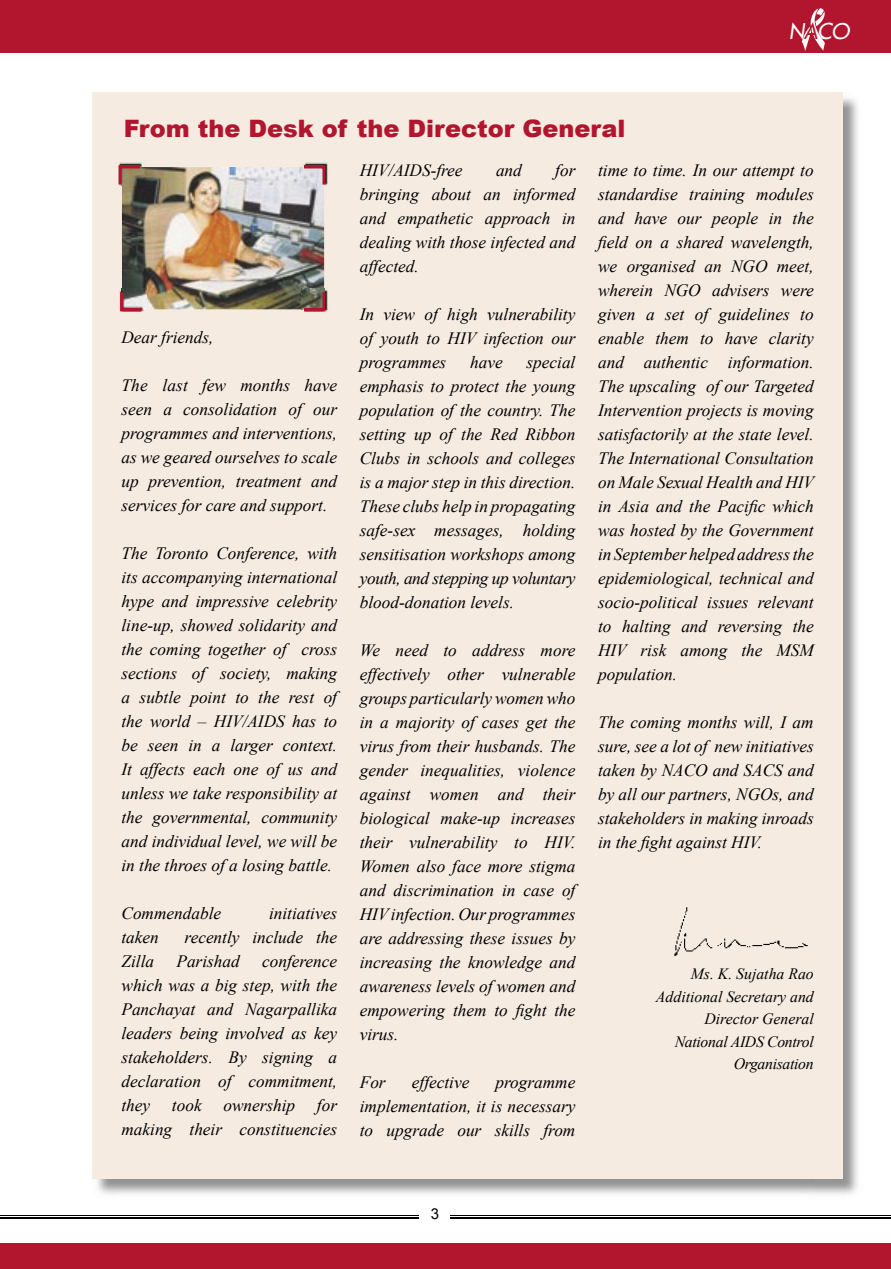
<style>
.page{position:relative;width:891px;height:1269px;background:#fff}
.page>*{position:absolute;margin:0;border:0;box-sizing:border-box;transform-origin:0 0}
.t1{font:900 24px "Arial";color:#b1162e}
.t2{font:21.3px "Futura 2";color:#fff;scale:.9 1}
.t3{font:italic 17.25px/24px "Times New Roman";color:#000;text-align:justify}
.t4{font:italic 15.75px/22.5px "Times New Roman";color:#000;text-align:right}
.t5{font:15px "Arial";color:#000}
.s1{color:#b1162e}
</style>
<div class="page">
<div style="left:0;top:0;width:891px;height:53px;background:#b1162e"></div>
<div style="left:0;top:1243px;width:891px;height:26px;background:#b1162e"></div>
<hr style="left:0;top:1216px;width:891px;height:1px;background:#000">
<hr style="left:0;top:1217px;width:891px;height:2px;background:#000">
<div style="left:419px;top:1204px;width:31px;height:20px;background:#fff"></div>
<img style="left:802px;top:8px;width:23px;height:43px">
<img style="left:812px;top:92px;width:46px;height:1103px">
<div style="left:92px;top:92px;width:750px;height:1086px;background:#f5ebe1"></div>
<img style="left:122px;top:167px;width:202px;height:142px">
<img style="left:303px;top:162px;width:25px;height:24px">
<img style="left:302px;top:167px;width:22px;height:19px">
<svg style="left:304px;top:165px;width:22px;height:20px"></svg>
<img style="left:118px;top:162px;width:24px;height:24px">
<img style="left:122px;top:167px;width:23px;height:19px">
<svg style="left:119px;top:165px;width:21px;height:20px"></svg>
<img style="left:302px;top:289px;width:26px;height:23px">
<img style="left:302px;top:289px;width:22px;height:20px">
<svg style="left:304px;top:292px;width:22px;height:19px"></svg>
<img style="left:119px;top:289px;width:28px;height:23px">
<img style="left:122px;top:289px;width:25px;height:20px">
<svg style="left:120px;top:292px;width:21px;height:19px"></svg>
<img style="left:674px;top:907px;width:134px;height:49px">
<h1 class="t1" style="left:124px;top:111px;width:503px">From the Desk of the Director General</h1>
<p class="t2" style="left:789px;top:17px;width:73px">N<span class="s1">A</span>CO</p>
<p class="t3" style="left:121px;top:325px;width:93px">Dear friends,</p>
<p class="t3" style="left:121px;top:373px;width:217px">The last few months have seen a consolidation of our programmes and interventions, as we geared ourselves to scale up prevention, treatment and services for care and support.</p>
<p class="t3" style="left:121px;top:541px;width:217px">The Toronto Conference, with its accompanying international hype and impressive celebrity line-up, showed solidarity and the coming together of cross sections of society, making a subtle point to the rest of the world – HIV/AIDS has to be seen in a larger context.<br>It affects each one of us and unless we take responsibility at the governmental, community and individual level, we will be in the throes of a losing battle.</p>
<p class="t3" style="left:121px;top:901px;width:101px">Commendable</p>
<p class="t3" style="left:269px;top:901px;width:70px">initiatives</p>
<p class="t3" style="left:121px;top:925px;width:39px">taken</p>
<p class="t3" style="left:185px;top:925px;width:154px">recently include the</p>
<p class="t3" style="left:121px;top:949px;width:34px">Zilla</p>
<p class="t3" style="left:176px;top:949px;width:65px">Parishad</p>
<p class="t3" style="left:121px;top:949px;width:217px;text-indent:141px">conference which was a big step, with the Panchayat and Nagarpallika leaders being involved as key stakeholders. By signing a declaration of commitment, they</p>
<p class="t3" style="left:121px;top:1093px;width:217px;text-align:right">for<br>making their constituencies</p>
<p class="t3" style="left:172px;top:1093px;width:31px">took</p>
<p class="t3" style="left:223px;top:1093px;width:73px">ownership</p>
<p class="t3" style="left:360px;top:158px;width:217px;text-indent:195px">for bringing about an informed and empathetic approach in dealing with those infected and affected.</p>
<p class="t3" style="left:360px;top:302px;width:217px">In view of high vulnerability of youth to HIV infection our programmes</p>
<p class="t3" style="left:360px;top:158px;width:104px">HIV/AIDS-free</p>
<p class="t3" style="left:496px;top:158px;width:27px">and</p>
<p class="t3" style="left:360px;top:350px;width:217px;text-indent:167px">special emphasis to protect the young population of the country. The setting up of the Red Ribbon Clubs in schools and colleges is a major step in this direction.<br>These clubs help in propagating safe-sex messages, holding sensitisation workshops among youth, and stepping up voluntary blood-donation levels.</p>
<p class="t3" style="left:360px;top:638px;width:217px">We need to address more effectively other vulnerable groups particularly women who in a majority of cases get the virus from their husbands. The gender inequalities, violence against women and their biological make-up increases their vulnerability to HIV.<br>Women also face more stigma and discrimination in case of HIV infection. Our programmes are addressing these issues by increasing the knowledge and awareness levels of women and empowering them to fight the virus.</p>
<p class="t3" style="left:360px;top:1070px;width:27px">For</p>
<p class="t3" style="left:412px;top:1070px;width:59px">effective</p>
<p class="t3" style="left:470px;top:350px;width:34px">have</p>
<p class="t3" style="left:360px;top:1070px;width:217px;text-indent:136px">programme implementation, it is necessary to upgrade our skills from</p>
<p class="t3" style="left:598px;top:158px;width:217px">time to time. In our attempt to standardise training modules and have our people in the field on a shared wavelength, we organised an NGO meet, wherein NGO advisers were given a set of guidelines to enable them to have clarity and authentic information.<br>The upscaling of our Targeted Intervention projects is moving satisfactorily at the state level.<br>The International Consultation on Male Sexual Health and HIV in Asia and the Pacific which was hosted by the Government in September helped address the epidemiological, technical and socio-political issues relevant to halting and reversing the HIV risk among the MSM population.</p>
<p class="t3" style="left:598px;top:710px;width:217px">The coming months will, I am sure, see a lot of new initiatives taken by NACO and SACS and by all our partners, NGOs, and stakeholders in making inroads in the fight against HIV.</p>
<p class="t4" style="left:656px;top:962px;width:159px">Ms. K. Sujatha Rao<br>Additional Secretary and<br>Director General<br>National AIDS Control<br>Organisation</p>
<p class="t5" style="left:431px;top:1204px;width:10px">3</p>
</div>
